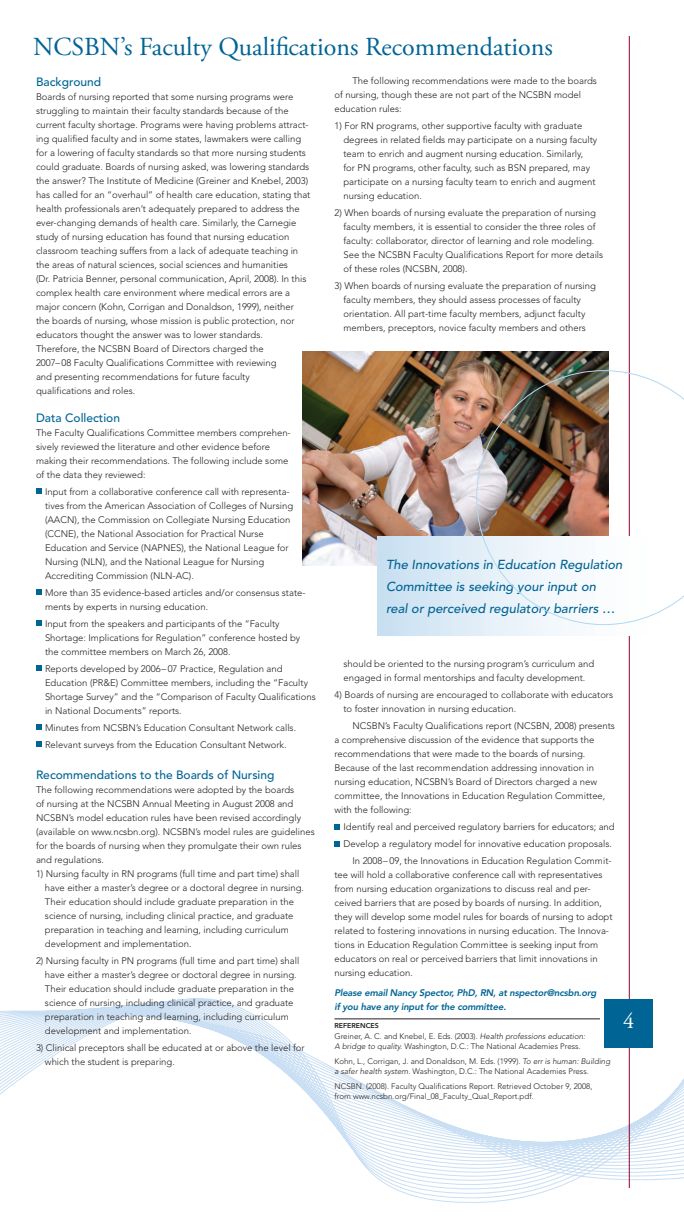
<style>
.page{position:relative;width:684px;height:1224px;background:#fff}
.page>*{position:absolute;margin:0;border:0;box-sizing:border-box;transform-origin:0 0}
.Secondary_head{font:26px "Adobe Garamond Pro";color:#006494}
.t1{font:22px "Adobe Garamond Pro";color:#fff}
.Body_text{font:italic 500 13px/22px "Avenir LT Std";color:#006494}
.Body_text-2{font:500 12px "Avenir LT Std";color:#006494}
.Body_text-3{font:300 9.5px/14px "Avenir LT Std";color:#231f20}
.Body_text-4{font:italic 800 9.5px/14px "Avenir LT Std";letter-spacing:-.02em;color:#006494}
.Body_text-5{font:300 8px/10.5px "Avenir LT Std";color:#231f20}
.Body_text-6{font:800 7px "Avenir LT Std";color:#231f20}
.s1{font-style:italic}
</style>
<div class="page">
<svg style="left:0;top:998px;width:684px;height:205px"></svg>
<svg style="left:36px;top:489px;width:5px;height:5px"></svg>
<svg style="left:36px;top:590px;width:5px;height:5px"></svg>
<svg style="left:36px;top:621px;width:5px;height:5px"></svg>
<svg style="left:36px;top:666px;width:5px;height:5px"></svg>
<svg style="left:36px;top:725px;width:5px;height:5px"></svg>
<svg style="left:36px;top:742px;width:5px;height:5px"></svg>
<hr style="left:335px;top:1019px;width:265px;height:1px;background:#231f20">
<svg style="left:335px;top:824px;width:5px;height:5px"></svg>
<svg style="left:335px;top:841px;width:5px;height:5px"></svg>
<hr style="left:629px;top:36px;width:1px;height:1152px;background:#900126">
<div style="left:604px;top:999px;width:49px;height:48px;background:#006494"></div>
<img style="left:303px;top:351px;width:306px;height:215px">
<div style="left:377px;top:536px;width:289px;height:100px;background:linear-gradient(to right,#cce2f2,#fff)"></div>
<img style="left:476px;top:370px;width:208px;height:255px">
<p class="Secondary_head" style="left:33px;top:31px;width:521px">NCSBN’s Faculty Qualifications Recommendations</p>
<p class="Body_text-2" style="left:36px;top:75px;width:67px">Background</p>
<p class="Body_text-3" style="left:36px;top:90px;width:276px">Boards of nursing reported that some nursing programs were struggling to maintain their faculty standards because of the current faculty shortage. Programs were having problems attract&shy;ing qualified faculty and in some states, lawmakers were calling for a lowering of faculty standards so that more nursing students could graduate. Boards of nursing asked, was lowering standards the answer? The Institute of Medicine (Greiner and Knebel, 2003) has called for an “overhaul” of health care education, stating that health professionals aren’t adequately prepared to address the ever-changing demands of health care. Similarly, the Carnegie study of nursing education has found that nursing education classroom teaching suffers from a lack of adequate teaching in the areas of natural sciences, social sciences and humanities<br>(Dr. Patricia Benner, personal communication, April, 2008). In this complex health care environment where medical errors are a major concern (Kohn, Corrigan and Donaldson, 1999), neither<br>the boards of nursing, whose mission is public protection, nor educators thought the answer was to lower standards.<br>Therefore, the NCSBN Board of Directors charged the<br>2007– 08 Faculty Qualifications Committee with reviewing<br>and presenting recommendations for future faculty<br>qualifications and roles.</p>
<p class="Body_text-2" style="left:36px;top:411px;width:86px">Data Collection</p>
<p class="Body_text-3" style="left:36px;top:426px;width:256px">The Faculty Qualifications Committee members comprehen&shy;sively reviewed the literature and other evidence before making their recommendations. The following include some of the data they reviewed:</p>
<p class="Body_text-3" style="left:45px;top:485px;width:250px">Input from a collaborative conference call with representa&shy;tives from the American Association of Colleges of Nursing (AACN), the Commission on Collegiate Nursing Education (CCNE), the National Association for Practical Nurse Education and Service (NAPNES), the National League for Nursing (NLN), and the National League for Nursing Accrediting Commission (NLN-AC).</p>
<p class="Body_text-3" style="left:45px;top:586px;width:262px">More than 35 evidence-based articles and/or consensus state&shy;ments by experts in nursing education.</p>
<p class="Body_text-3" style="left:45px;top:617px;width:257px">Input from the speakers and participants of the “Faculty<br>Shortage: Implications for Regulation” conference hosted by the committee members on March 26, 2008.</p>
<p class="Body_text-3" style="left:45px;top:662px;width:272px">Reports developed by 2006– 07 Practice, Regulation and Education (PR&amp;E) Committee members, including the “Faculty Shortage Survey” and the “Comparison of Faculty Qualifications in National Documents” reports.</p>
<p class="Body_text-3" style="left:45px;top:721px;width:253px">Minutes from NCSBN’s Education Consultant Network calls.</p>
<p class="Body_text-3" style="left:45px;top:738px;width:243px">Relevant surveys from the Education Consultant Network.</p>
<p class="Body_text-2" style="left:36px;top:768px;width:240px">Recommendations to the Boards of Nursing</p>
<p class="Body_text-3" style="left:36px;top:783px;width:280px">The following recommendations were adopted by the boards<br>of nursing at the NCSBN Annual Meeting in August 2008 and NCSBN’s model education rules have been revised accordingly (available on www.ncsbn.org). NCSBN’s model rules are guidelines for the boards of nursing when they promulgate their own rules and regulations.</p>
<p class="Body_text-3" style="left:45px;top:867px;width:261px;text-indent:-9px">1) Nursing faculty in RN programs (full time and part time) shall have either a master’s degree or a doctoral degree in nursing.<br>Their education should include graduate preparation in the science of nursing, including clinical practice, and graduate preparation in teaching and learning, including curriculum development and implementation.</p>
<p class="Body_text-3" style="left:45px;top:954px;width:256px;text-indent:-9px">2) Nursing faculty in PN programs (full time and part time) shall have either a master’s degree or doctoral degree in nursing.<br>Their education should include graduate preparation in the science of nursing, including clinical practice, and graduate preparation in teaching and learning, including curriculum development and implementation.</p>
<p class="Body_text-3" style="left:45px;top:1041px;width:261px;text-indent:-9px">3) Clinical preceptors shall be educated at or above the level for which the student is preparing.</p>
<p class="Body_text-3" style="left:335px;top:74px;width:264px;text-indent:18px">The following recommendations were made to the boards of nursing, though these are not part of the NCSBN model education rules:</p>
<p class="Body_text-3" style="left:344px;top:119px;width:255px;text-indent:-9px">1) For RN programs, other supportive faculty with graduate degrees in related fields may participate on a nursing faculty team to enrich and augment nursing education. Similarly,<br>for PN programs, other faculty, such as BSN prepared, may participate on a nursing faculty team to enrich and augment nursing education.</p>
<p class="Body_text-3" style="left:344px;top:206px;width:261px;text-indent:-9px">2) When boards of nursing evaluate the preparation of nursing faculty members, it is essential to consider the three roles of faculty: collaborator, director of learning and role modeling.<br>See the NCSBN Faculty Qualifications Report for more details of these roles (NCSBN, 2008).</p>
<p class="Body_text-3" style="left:344px;top:279px;width:254px;text-indent:-9px">3) When boards of nursing evaluate the preparation of nursing faculty members, they should assess processes of faculty orientation. All part-time faculty members, adjunct faculty members, preceptors, novice faculty members and others</p>
<p class="Body_text" style="left:386px;top:554px;width:238px">The Innovations in Education Regulation<br>Committee is seeking your input on<br>real or perceived regulatory barriers …</p>
<p class="Body_text-3" style="left:344px;top:657px;width:252px">should be oriented to the nursing program’s curriculum and engaged in formal mentorships and faculty development.</p>
<p class="Body_text-3" style="left:344px;top:688px;width:271px;text-indent:-9px">4) Boards of nursing are encouraged to collaborate with educators to foster innovation in nursing education.</p>
<p class="Body_text-3" style="left:334px;top:719px;width:282px;text-indent:18px">NCSBN’s Faculty Qualifications report (NCSBN, 2008) presents a comprehensive discussion of the evidence that supports the recommendations that were made to the boards of nursing.<br>Because of the last recommendation addressing innovation in nursing education, NCSBN’s Board of Directors charged a new committee, the Innovations in Education Regulation Committee, with the following:</p>
<p class="Body_text-3" style="left:344px;top:820px;width:273px">Identify real and perceived regulatory barriers for educators; and</p>
<p class="Body_text-3" style="left:344px;top:837px;width:270px">Develop a regulatory model for innovative education proposals.</p>
<p class="Body_text-3" style="left:334px;top:854px;width:280px;text-indent:18px">In 2008– 09, the Innovations in Education Regulation Commit&shy;tee will hold a collaborative conference call with representatives from nursing education organizations to discuss real and per&shy;ceived barriers that are posed by boards of nursing. In addition, they will develop some model rules for boards of nursing to adopt related to fostering innovations in nursing education. The Innova&shy;tions in Education Regulation Committee is seeking input from educators on real or perceived barriers that limit innovations in nursing education.</p>
<p class="Body_text-4" style="left:334px;top:986px;width:264px">Please email Nancy Spector, PhD, RN, at nspector@ncsbn.org if you have any input for the committee.</p>
<p class="Body_text-6" style="left:335px;top:1022px;width:46px">REFERENCES</p>
<p class="Body_text-5" style="left:335px;top:1031px;width:252px">Greiner, A. C. and Knebel, E. Eds. (2003). <span class="s1">Health professions education:<br>A bridge to quality.</span> Washington, D.C.: The National Academies Press.</p>
<p class="Body_text-5" style="left:335px;top:1056px;width:277px">Kohn, L., Corrigan, J. and Donaldson, M. Eds. (1999). <span class="s1">To err is human: Building a safer health system.</span> Washington, D.C.: The National Academies Press.</p>
<p class="Body_text-5" style="left:335px;top:1081px;width:260px">NCSBN. (2008). Faculty Qualifications Report. Retrieved October 9, 2008, from www.ncsbn.org/Final_08_Faculty_Qual_Report.pdf.</p>
<p class="t1" style="left:623px;top:1008px;width:12px">4</p>
</div>
